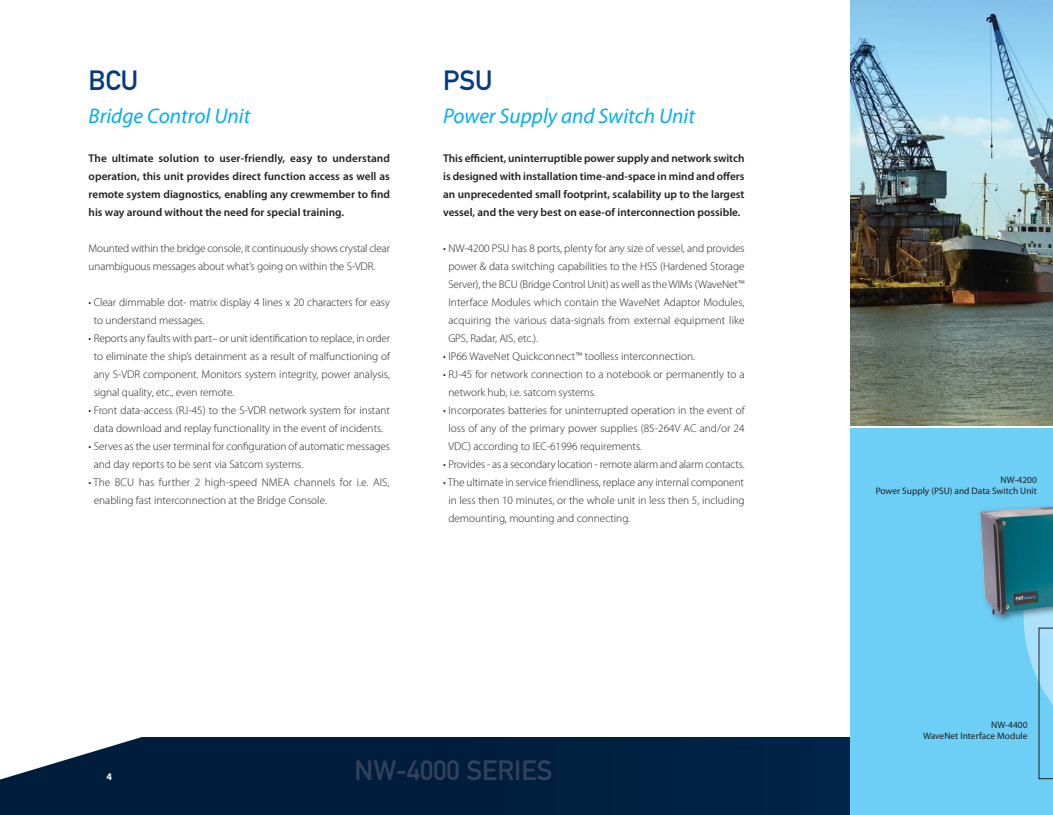
<style>
.page{position:relative;width:1053px;height:815px;background:#fff}
.page>*{position:absolute;margin:0;border:0;box-sizing:border-box;transform-origin:0 0}
.t1{font:27.5px "DIN Mittelschrift Alternate";color:#34415a}
.t2{font:27.5px "DIN Mittelschrift Alternate";color:#063b7c}
.t3{font:italic 21.25px "Myriad Pro";color:#00aeef}
.t4{font:300 11.25px/18px "Myriad Pro";color:#231f20}
.t5{font:600 11.25px/18px "Myriad Pro";color:#231f20;text-align:justify}
.t6{font:700 10px "Myriad Pro";color:#fff}
.t7{font:9.38px/10.8px "Myriad Pro";color:#231f20;text-align:right}
</style>
<div class="page">
<svg style="left:0;top:737px;width:472px;height:78px;background:#15304b"></svg>
<div style="left:472px;top:737px;width:580px;height:78px;background:#002142"></div>
<div style="left:850px;top:429px;width:202px;height:386px;background:#6dcff6"></div>
<img style="left:850px;top:0;width:202px;height:425px">
<img style="left:980px;top:506px;width:43px;height:110px">
<svg style="left:1023px;top:504px;width:29px;height:275px"></svg>
<h1 class="t2" style="left:89px;top:71px;width:51px">BCU</h1>
<h2 class="t3" style="left:89px;top:108px;width:163px">Bridge Control Unit</h2>
<p class="t5" style="left:89px;top:150px;width:303px">The ultimate solution to user-friendly, easy to understand operation, this unit provides direct function access as well as remote system diagnostics, enabling any crewmember to find his way around without the need for special training.</p>
<p class="t4" style="left:89px;top:240px;width:303px">Mounted within the bridge console, it continuously shows crystal clear unambiguous messages about what’s going on within the S-VDR.</p>
<p class="t4" style="left:94px;top:294px;width:298px;text-indent:-5px">• Clear dimmable dot- matrix display 4 lines x 20 characters for easy to understand messages.</p>
<p class="t4" style="left:94px;top:330px;width:298px;text-align:justify;text-indent:-5px">• Reports any faults with part– or unit identification to replace, in order to eliminate the ship’s detainment as a result of malfunctioning of any S-VDR component. Monitors system integrity, power analysis, signal quality, etc., even remote.</p>
<p class="t4" style="left:89px;top:402px;width:303px;text-align:center">• Front data-access (RJ-45) to the S-VDR network system for instant data download and replay functionality in the event of incidents.</p>
<p class="t4" style="left:94px;top:438px;width:298px;text-indent:-5px">• Serves as the user terminal for configuration of automatic messages and day reports to be sent via Satcom systems.</p>
<p class="t4" style="left:94px;top:474px;width:297px;text-indent:-5px">• The BCU has further 2 high-speed NMEA channels for i.e. AIS, enabling fast interconnection at the Bridge Console.</p>
<h1 class="t2" style="left:443px;top:71px;width:51px">PSU</h1>
<h2 class="t3" style="left:443px;top:108px;width:253px">Power Supply and Switch Unit</h2>
<p class="t5" style="left:443px;top:150px;width:303px">This efficient, uninterruptible power supply and network switch is designed with installation time-and-space in mind and offers an unprecedented small footprint, scalability up to the largest vessel, and the very best on ease-of interconnection possible.</p>
<p class="t4" style="left:448px;top:240px;width:298px;text-align:justify;text-indent:-5px">• NW-4200 PSU has 8 ports, plenty for any size of vessel, and provides power &amp; data switching capabilities to the HSS (Hardened Storage Server), the BCU (Bridge Control Unit) as well as the WIMs (WaveNet™ Interface Modules which contain the WaveNet Adaptor Modules, acquiring the various data-signals from external equipment like GPS, Radar, AIS, etc.).</p>
<p class="t4" style="left:443px;top:348px;width:253px">• IP66 WaveNet Quickconnect™ toolless interconnection.</p>
<p class="t4" style="left:448px;top:366px;width:298px;text-indent:-5px">• RJ-45 for network connection to a notebook or permanently to a network hub, i.e. satcom systems.</p>
<p class="t4" style="left:448px;top:402px;width:298px;text-align:justify;text-indent:-5px">• Incorporates batteries for uninterrupted operation in the event of loss of any of the primary power supplies (85-264V AC and/or 24<br>VDC) according to IEC-61996 requirements.</p>
<p class="t4" style="left:443px;top:456px;width:303px">• Provides - as a secondary location - remote alarm and alarm contacts.</p>
<p class="t4" style="left:448px;top:474px;width:298px;text-align:justify;text-indent:-5px">• The ultimate in service friendliness, replace any internal component in less then 10 minutes, or the whole unit in less then 5, including demounting, mounting and connecting.</p>
<p class="t6" style="left:106px;top:770px;width:7px">4</p>
<h1 class="t1" style="left:354px;top:761px;width:199px">NW-4000 SERIES</h1>
<p class="t7" style="left:875px;top:475px;width:163px">NW-4200<br>Power Supply (PSU) and Data Switch Unit</p>
<p class="t7" style="left:923px;top:720px;width:106px">NW-4400<br>WaveNet Interface Module</p>
</div>
